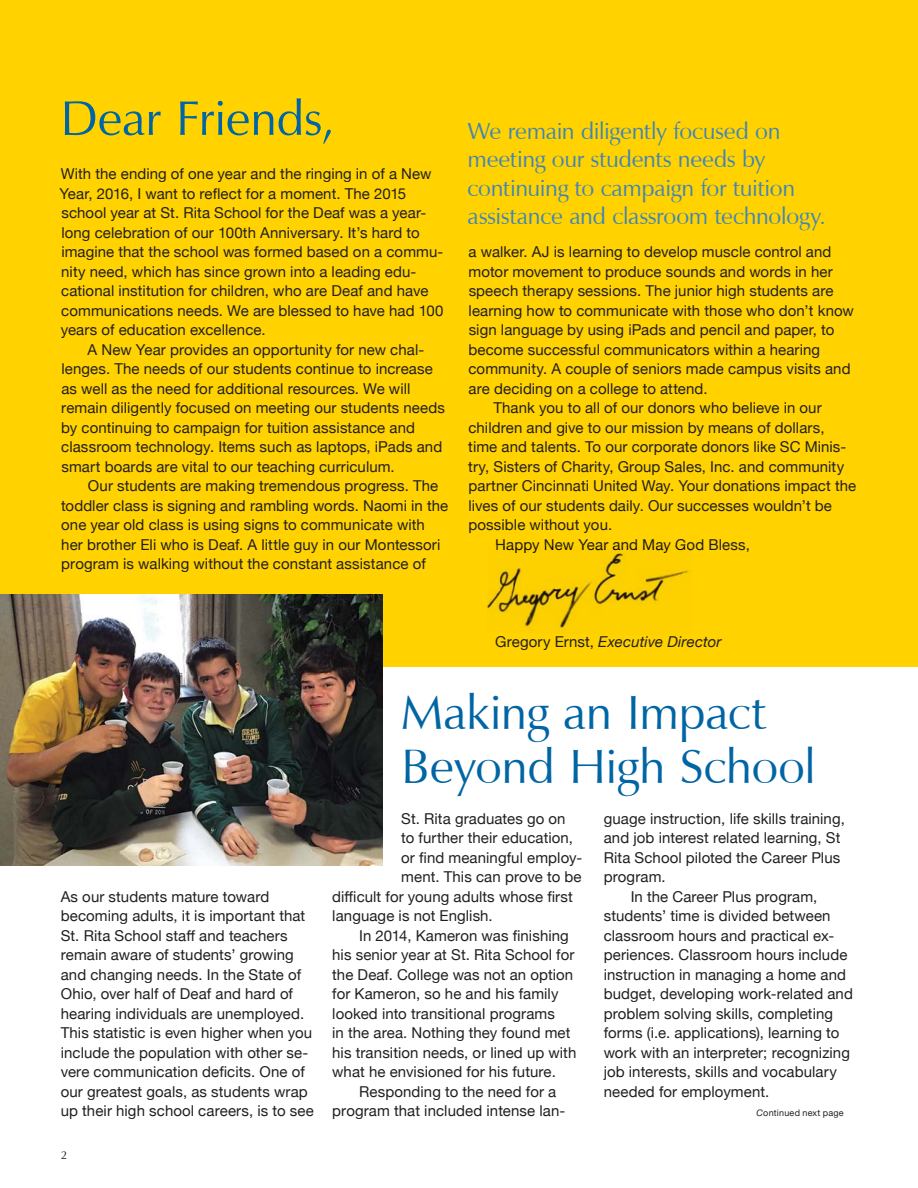
<style>
.page{position:relative;width:918px;height:1188px;background:#fff}
.page>*{position:absolute;margin:0;border:0;box-sizing:border-box;transform-origin:0 0}
.t1{font:50.25px "Vera Humana 95";letter-spacing:-.01em;color:#0065a4}
.t2{font:49.5px/54px "Vera Humana 95";letter-spacing:-.005em;color:#0065a4}
.t3{font:24px/28.5px "Vera Humana 95";letter-spacing:-.01em;color:#3e84ba}
.t4{font:15px/19.5px "Helvetica Neue";letter-spacing:.005em;color:#231f20}
.t5{font:italic 15px "Helvetica Neue";letter-spacing:.01em;color:#231f20}
.t6{font:15px "Helvetica Neue";letter-spacing:.005em;color:#1a1100}
.t7{font:12px "Vera Humana 95";color:#231f20}
.t8{font:9px "Helvetica Neue";letter-spacing:.025em;color:#231f20}
.s1{color:#231f20}
.s2{font-style:normal}
.s3{font-style:italic}
</style>
<div class="page">
<div style="left:0;top:0;width:918px;height:666px;background:#ffd200"></div>
<img style="left:487px;top:553px;width:202px;height:76px">
<img style="left:0;top:594px;width:382px;height:272px">
<h1 class="t1" style="left:60px;top:98px;width:276px">Dear Friends,</h1>
<p class="t4" style="left:59px;top:164px;width:386px">With the ending of one year and the ringing in of a New Year, 2016, I want to reflect for a moment. The 2015 school year at St. Rita School for the Deaf was a year&shy;long celebration of our 100th Anniversary. It’s hard to imagine that the school was formed based on a commu&shy;nity need, which has since grown into a leading edu&shy;cational institution for children, who are Deaf and have communications needs. We are blessed to have had 100 years of education excellence.</p>
<p class="t4" style="left:61px;top:340px;width:385px;text-indent:26px">A New Year provides an opportunity for new chal&shy;lenges. The needs of our students continue to increase as well as the need for additional resources. We will remain diligently focused on meeting our students needs by continuing to campaign for tuition assistance and classroom technology. Items such as laptops, iPads and smart boards are vital to our teaching curriculum.</p>
<p class="t4" style="left:61px;top:476px;width:389px;text-indent:27px">Our students are making tremendous progress. The toddler class is signing and rambling words. Naomi in the one year old class is using signs to communicate with her brother Eli who is Deaf. A little guy in our Montessori program is walking without the constant assistance of</p>
<h3 class="t3" style="left:468px;top:119px;width:360px">We remain diligently focused on meeting our students needs by continuing to campaign for tuition assistance and classroom technology.</h3>
<p class="t4" style="left:469px;top:242px;width:364px">a walker. AJ is learning to develop muscle control and</p>
<p class="t4" style="left:469px;top:262px;width:366px">motor movement to produce sounds and words in her</p>
<p class="t4" style="left:469px;top:281px;width:366px">speech therapy sessions. The junior high students are</p>
<p class="t4" style="left:469px;top:301px;width:387px">learning how to communicate with those who don’t know</p>
<p class="t4" style="left:469px;top:320px;width:367px">sign language by using iPads and pencil and paper, to</p>
<p class="t4" style="left:468px;top:340px;width:353px">become successful communicators within a hearing</p>
<p class="t4" style="left:468px;top:359px;width:384px">community. A couple of seniors made campus visits and</p>
<p class="t4" style="left:469px;top:379px;width:241px">are deciding on a college to attend.</p>
<p class="t4" style="left:493px;top:398px;width:330px">Thank you to all of our donors who believe in our</p>
<p class="t4" style="left:468px;top:418px;width:358px">children and give to our mission by means of dollars,</p>
<p class="t4" style="left:468px;top:437px;width:380px">time and talents. To our corporate donors like SC Minis-</p>
<p class="t4" style="left:468px;top:457px;width:377px">try, Sisters of Charity, Group Sales, Inc. and community</p>
<p class="t4" style="left:468px;top:476px;width:389px">partner Cincinnati United Way. Your donations impact the</p>
<p class="t4" style="left:469px;top:496px;width:365px">lives of our students daily. Our successes wouldn’t be</p>
<p class="t4" style="left:468px;top:515px;width:145px">possible without you.</p>
<p class="t6" style="left:495px;top:536px;width:256px">Happy New Year and May Go<span class="s1">d Bless,</span></p>
<p class="t5" style="left:495px;top:633px;width:228px"><span class="s2">Gregory Ernst,</span> Executive Director</p>
<p class="t4" style="left:61px;top:886px;width:255px">As our students mature toward becoming adults, it is important that St. Rita School staff and teachers remain aware of students’ growing and changing needs. In the State of Ohio, over half of Deaf and hard of hearing individuals are unemployed.<br>This statistic is even higher when you include the population with other se&shy;vere communication deficits. One of our greatest goals, as students wrap up their high school careers, is to see</p>
<p class="t7" style="left:61px;top:1150px;width:8px">2</p>
<h2 class="t2" style="left:401px;top:690px;width:416px">Making an Impact<br>Beyond High School</h2>
<p class="t4" style="left:401px;top:808px;width:166px">St. Rita graduates go on</p>
<p class="t4" style="left:401px;top:828px;width:173px">to further their education,</p>
<p class="t4" style="left:401px;top:847px;width:183px">or find meaningful employ-</p>
<p class="t4" style="left:401px;top:867px;width:182px">ment. This can prove to be</p>
<p class="t4" style="left:332px;top:886px;width:242px">difficult for young adults whose first</p>
<p class="t4" style="left:332px;top:906px;width:162px">language is not English.</p>
<p class="t4" style="left:359px;top:925px;width:211px">In 2014, Kameron was finishing</p>
<p class="t4" style="left:332px;top:945px;width:244px">his senior year at St. Rita School for</p>
<p class="t4" style="left:332px;top:964px;width:243px">the Deaf. College was not an option</p>
<p class="t4" style="left:332px;top:984px;width:228px">for Kameron, so he and his family</p>
<p class="t4" style="left:332px;top:1003px;width:224px">looked into transitional programs</p>
<p class="t4" style="left:332px;top:1023px;width:240px">in the area. Nothing they found met</p>
<p class="t4" style="left:332px;top:1042px;width:246px">his transition needs, or lined up with</p>
<p class="t4" style="left:332px;top:1062px;width:225px">what he envisioned for his future.</p>
<p class="t4" style="left:359px;top:1081px;width:199px">Responding to the need for a</p>
<p class="t4" style="left:332px;top:1101px;width:235px">program that included intense lan-</p>
<p class="t4" style="left:604px;top:808px;width:243px">guage instruction, life skills training,</p>
<p class="t4" style="left:604px;top:828px;width:238px">and job interest related learning, St</p>
<p class="t4" style="left:604px;top:847px;width:238px">Rita School piloted the Career Plus</p>
<p class="t4" style="left:604px;top:867px;width:63px">program.</p>
<p class="t4" style="left:631px;top:886px;width:188px">In the Career Plus program,</p>
<p class="t4" style="left:604px;top:906px;width:228px">students’ time is divided between</p>
<p class="t4" style="left:604px;top:925px;width:232px">classroom hours and practical ex-</p>
<p class="t4" style="left:604px;top:945px;width:245px">periences. Classroom hours include</p>
<p class="t4" style="left:604px;top:964px;width:244px">instruction in managing a home and</p>
<p class="t4" style="left:604px;top:984px;width:251px">budget, developing work-related and</p>
<p class="t4" style="left:604px;top:1003px;width:231px">problem solving skills, completing</p>
<p class="t4" style="left:604px;top:1023px;width:237px">forms (i.e. applications), learning to</p>
<p class="t4" style="left:604px;top:1042px;width:248px">work with an interpreter; recognizing</p>
<p class="t4" style="left:604px;top:1062px;width:235px">job interests, skills and vocabulary</p>
<p class="t4" style="left:604px;top:1081px;width:167px">needed for employment.</p>
<p class="t8" style="left:757px;top:1108px;width:89px"><span class="s3">C</span>ontinued next page</p>
</div>
